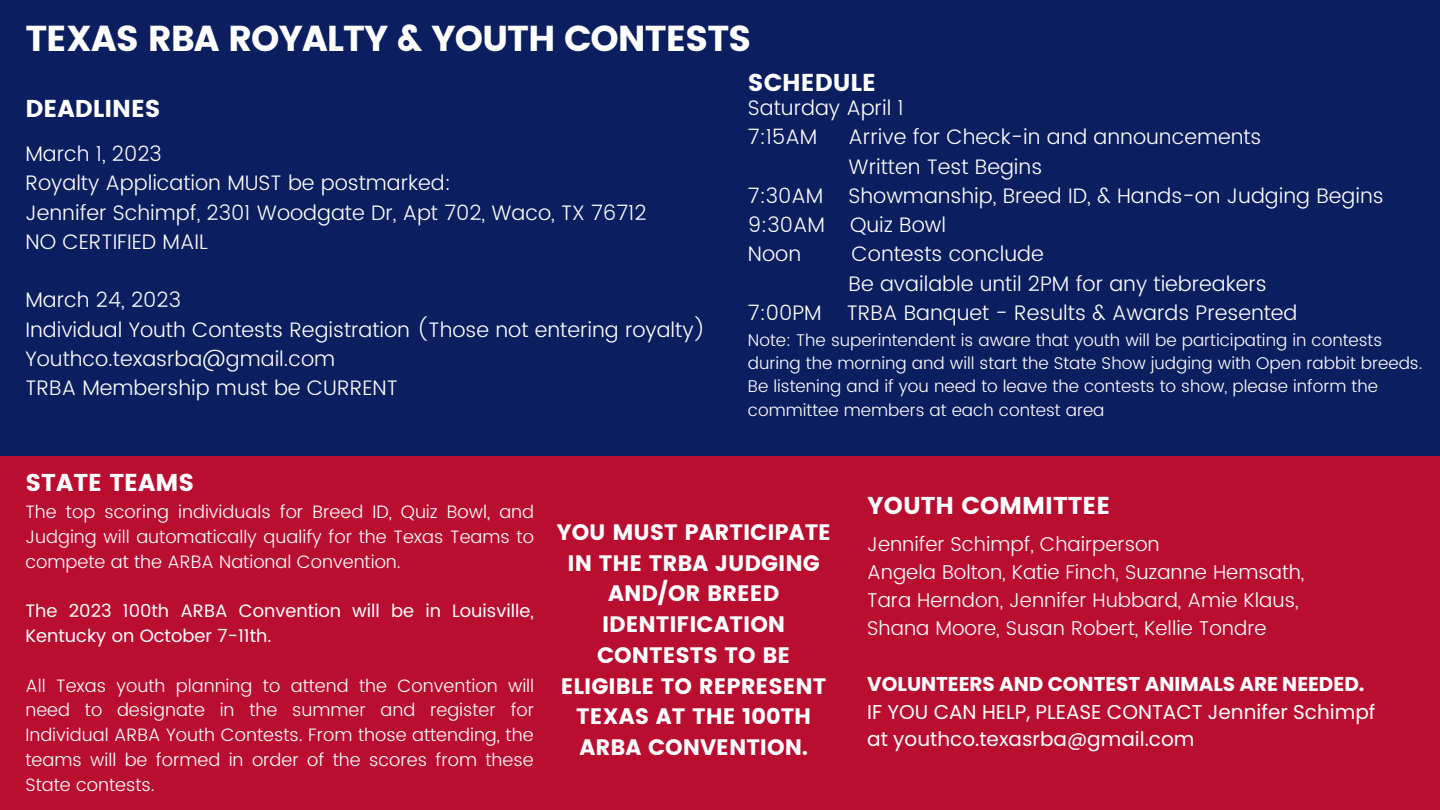
<style>
.page{position:relative;width:1440px;height:810px;background:#0b1e60}
.page>*{position:absolute;margin:0;border:0;box-sizing:border-box;transform-origin:0 0}
.t1{font:36px "Poppins";letter-spacing:-.03em;color:#fff}
.t2{font:24.3px "Poppins";color:#fff}
.t3{font:22.3px/30.8px "Poppins";color:#fff;text-align:center}
.t4{font:300 21px/29.2px "Poppins";color:#fff}
.t5{font:300 20px/27.8px "Poppins";color:#fff}
.t6{font:20px/27.8px "Poppins";color:#fff}
.t7{font:700 20px "Poppins";color:#fff}
.t8{font:300 18px/24.8px "Poppins";color:#fff;text-align:justify}
.t9{font:18px/24.8px "Poppins";color:#fff}
.t10{font:300 17px/23.2px "Poppins";color:#fff}
</style>
<div class="page">
<div style="left:0;top:457px;width:1440px;height:353px;background:#b90e30"></div>
<h1 class="t1" style="left:25px;top:17px;width:728px">TEXAS RBA ROYALTY &amp; YOUTH CONTESTS</h1>
<p class="t2" style="left:25px;top:95px;width:137px">DEADLINES</p>
<p class="t4" style="left:25px;top:139px;width:623px">March 1, 2023<br>Royalty Application MUST be postmarked:<br>Jennifer Schimpf, 2301 Woodgate Dr, Apt 702, Waco, TX 76712<br>NO CERTIFIED MAIL</p>
<p class="t4" style="left:25px;top:286px;width:682px">March 24, 2023<br>Individual Youth Contests Registration (Those not entering royalty)<br>Youthco.texasrba@gmail.com<br>TRBA Membership must be CURRENT</p>
<p class="t2" style="left:25px;top:468px;width:170px">STATE TEAMS</p>
<p class="t2" style="left:748px;top:68px;width:130px">SCHEDULE</p>
<p class="t4" style="left:748px;top:93px;width:157px">Saturday April 1<br>7:15AM</p>
<p class="t4" style="left:849px;top:123px;width:414px">Arrive for Check-in and announcements</p>
<p class="t4" style="left:849px;top:152px;width:195px">Written Test Begins</p>
<p class="t4" style="left:748px;top:181px;width:637px">7:30AM Showmanship, Breed ID, &amp; Hands-on Judging Begins</p>
<p class="t4" style="left:748px;top:210px;width:200px">9:30AM Quiz Bowl</p>
<p class="t4" style="left:748px;top:240px;width:55px">Noon</p>
<p class="t4" style="left:852px;top:240px;width:194px">Contests conclude</p>
<p class="t4" style="left:849px;top:269px;width:420px">Be available until 2PM for any tiebreakers</p>
<p class="t4" style="left:748px;top:298px;width:551px">7:00PM TRBA Banquet - Results &amp; Awards Presented</p>
<p class="t10" style="left:748px;top:329px;width:676px">Note: The superintendent is aware that youth will be participating in contests during the morning and will start the State Show judging with Open rabbit breeds.<br>Be listening and if you need to leave the contests to show, please inform the committee members at each contest area</p>
<p class="t8" style="left:25px;top:500px;width:510px">The top scoring individuals for Breed ID, Quiz Bowl, and Judging will automatically qualify for the Texas Teams to compete at the ARBA National Convention.</p>
<p class="t9" style="left:25px;top:599px;width:510px">The 2023 100th ARBA Convention will be in Louisville,<br>Kentucky on October 7-11th.</p>
<p class="t8" style="left:25px;top:673px;width:510px">All Texas youth planning to attend the Convention will need to designate in the summer and register for Individual ARBA Youth Contests. From those attending, the teams will be formed in order of the scores from these State contests.</p>
<p class="t3" style="left:556px;top:517px;width:276px">YOU MUST PARTICIPATE<br>IN THE TRBA JUDGING<br>AND/OR BREED<br>IDENTIFICATION<br>CONTESTS TO BE<br>ELIGIBLE TO REPRESENT<br>TEXAS AT THE 100TH<br>ARBA CONVENTION.</p>
<p class="t2" style="left:867px;top:491px;width:245px">YOUTH COMMITTEE</p>
<p class="t5" style="left:867px;top:531px;width:439px">Jennifer Schimpf, Chairperson<br>Angela Bolton, Katie Finch, Suzanne Hemsath, Tara Herndon, Jennifer Hubbard, Amie Klaus, Shana Moore, Susan Robert, Kellie Tondre</p>
<p class="t7" style="left:867px;top:670px;width:499px">VOLUNTEERS AND CONTEST ANIMALS ARE NEEDED.</p>
<p class="t6" style="left:867px;top:698px;width:510px">IF YOU CAN HELP, PLEASE CONTACT Jennifer Schimpf at youthco.texasrba@gmail.com</p>
</div>
